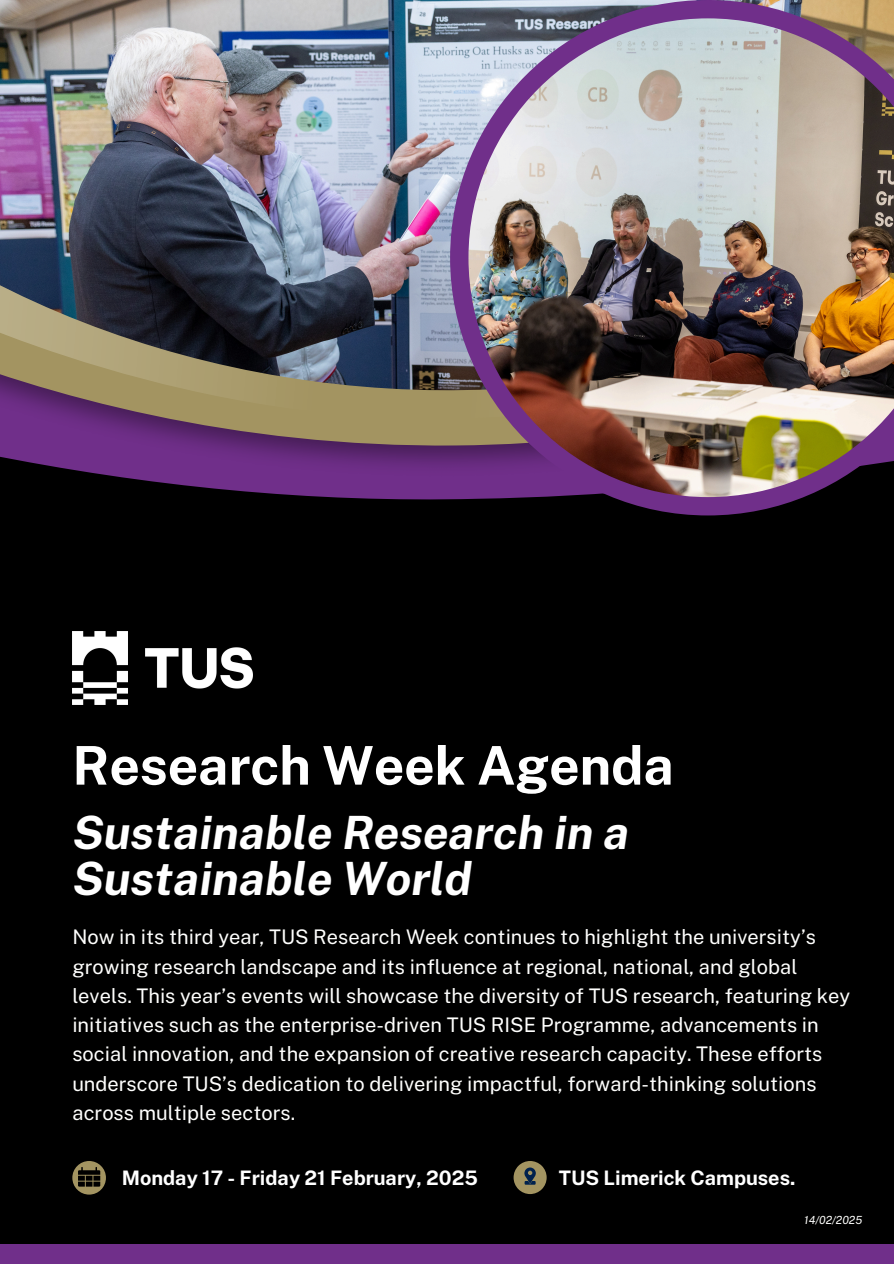
<style>
.page{position:relative;width:894px;height:1264px;background:#fff}
.page>*{position:absolute;margin:0;border:0;box-sizing:border-box;transform-origin:0 0}
.t1{font:700 53.4px "Public Sans";color:#fff}
.t2{font:italic 700 45.9px/46.2px "Public Sans";color:#fff}
.t3{font:20.1px/29.2px "Public Sans";color:#fffffe}
.t4{font:700 19.95px "Public Sans";color:#fff}
.t5{font:italic 11.1px "Public Sans";color:#fffffe}
</style>
<div class="page">
<div style="left:0;top:0;width:893px;height:1263px;background:#000"></div>
<img style="left:0;top:0;width:450px;height:150px">
<svg style="left:51px;top:466px;width:399px;height:34px;fill:#702f8a"></svg>
<img style="left:0;top:150px;width:450px;height:316px">
<svg style="left:72px;top:1161px;width:34px;height:33px"></svg>
<svg style="left:513px;top:1161px;width:33px;height:32px"></svg>
<svg style="left:450px;top:0;width:443px;height:515px"></svg>
<img style="left:468px;top:18px;width:425px;height:479px">
<div style="left:0;top:1244px;width:893px;height:19px;background:#702f8a"></div>
<img style="left:72px;top:631px;width:180px;height:74px">
<p class="t1" style="left:72px;top:734px;width:603px">Research Week Agenda</p>
<p class="t2" style="left:72px;top:809px;width:558px">Sustainable Research in a<br>Sustainable World</p>
<h1 class="t3" style="left:72px;top:922px;width:779px">Now in its third year, TUS Research Week continues to highlight the university’s growing research landscape and its influence at regional, national, and global levels. This year’s events will showcase the diversity of TUS research, featuring key initiatives such as the enterprise-driven TUS RISE Programme, advancements in social innovation, and the expansion of creative research capacity. These efforts underscore TUS’s dedication to delivering impactful, forward-thinking solutions across multiple sectors.</h1>
<p class="t4" style="left:122px;top:1166px;width:357px">Monday 17 - Friday 21 February, 2025</p>
<h2 class="t4" style="left:558px;top:1166px;width:238px">TUS Limerick Campuses.</h2>
<h4 class="t5" style="left:804px;top:1213px;width:59px">14/02/2025</h4>
</div>
